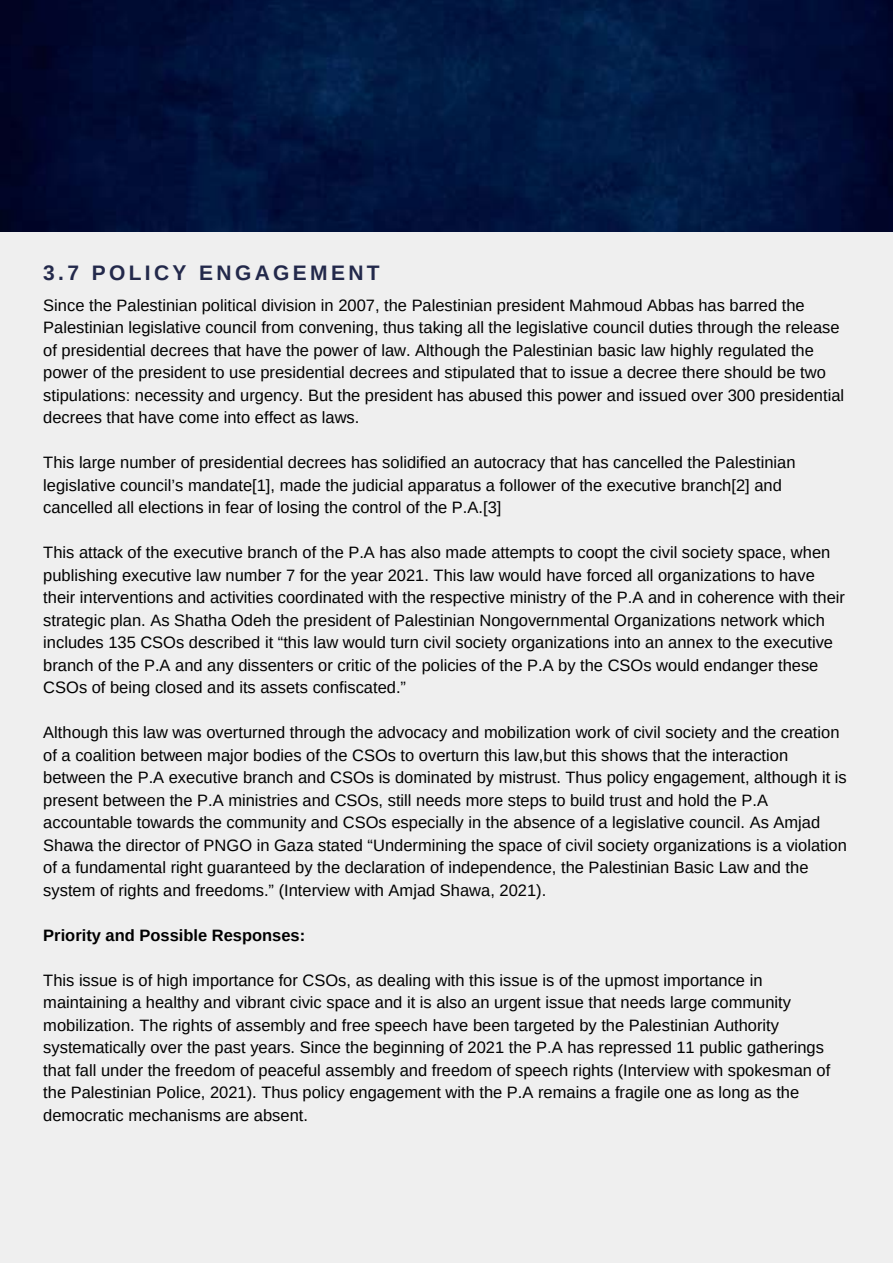
<style>
.page{position:relative;width:893px;height:1264px;background:#fff}
.page>*{position:absolute;margin:0;border:0;box-sizing:border-box;transform-origin:0 0}
.t1{font:700 21px "Arimo";letter-spacing:.16em;color:#23294b}
.t2{font:16.5px/22.5px "Arimo";color:#000}
.t3{font:700 16.5px "Arimo";color:#000}
</style>
<div class="page">
<div style="left:0;top:0;width:892px;height:1262px;background:#efefef"></div>
<img style="left:0;top:0;width:892px;height:232px">
<p class="t1" style="left:43px;top:261px;width:338px">3.7 POLICY ENGAGEMENT</p>
<p class="t2" style="left:43px;top:294px;width:802px">Since the Palestinian political division in 2007, the Palestinian president Mahmoud Abbas has barred the Palestinian legislative council from convening, thus taking all the legislative council duties through the release of presidential decrees that have the power of law. Although the Palestinian basic law highly regulated the power of the president to use presidential decrees and stipulated that to issue a decree there should be two stipulations: necessity and urgency. But the president has abused this power and issued over 300 presidential decrees that have come into effect as laws.</p>
<p class="t2" style="left:43px;top:451px;width:753px">This large number of presidential decrees has solidified an autocracy that has cancelled the Palestinian legislative council’s mandate[1], made the judicial apparatus a follower of the executive branch[2] and cancelled all elections in fear of losing the control of the P.A.[3]</p>
<p class="t2" style="left:43px;top:541px;width:803px">This attack of the executive branch of the P.A has also made attempts to coopt the civil society space, when publishing executive law number 7 for the year 2021. This law would have forced all organizations to have their interventions and activities coordinated with the respective ministry of the P.A and in coherence with their strategic plan. As Shatha Odeh the president of Palestinian Nongovernmental Organizations network which includes 135 CSOs described it “this law would turn civil society organizations into an annex to the executive branch of the P.A and any dissenters or critic of the policies of the P.A by the CSOs would endanger these CSOs of being closed and its assets confiscated.”</p>
<p class="t2" style="left:43px;top:721px;width:805px">Although this law was overturned through the advocacy and mobilization work of civil society and the creation of a coalition between major bodies of the CSOs to overturn this law,but this shows that the interaction between the P.A executive branch and CSOs is dominated by mistrust. Thus policy engagement, although it is present between the P.A ministries and CSOs, still needs more steps to build trust and hold the P.A accountable towards the community and CSOs especially in the absence of a legislative council. As Amjad Shawa the director of PNGO in Gaza stated “Undermining the space of civil society organizations is a violation of a fundamental right guaranteed by the declaration of independence, the Palestinian Basic Law and the system of rights and freedoms.” (Interview with Amjad Shawa, 2021).</p>
<p class="t3" style="left:43px;top:925px;width:263px">Priority and Possible Responses:</p>
<p class="t2" style="left:43px;top:968px;width:788px">This issue is of high importance for CSOs, as dealing with this issue is of the upmost importance in maintaining a healthy and vibrant civic space and it is also an urgent issue that needs large community mobilization. The rights of assembly and free speech have been targeted by the Palestinian Authority systematically over the past years. Since the beginning of 2021 the P.A has repressed 11 public gatherings that fall under the freedom of peaceful assembly and freedom of speech rights (Interview with spokesman of the Palestinian Police, 2021). Thus policy engagement with the P.A remains a fragile one as long as the democratic mechanisms are absent.</p>
</div>
